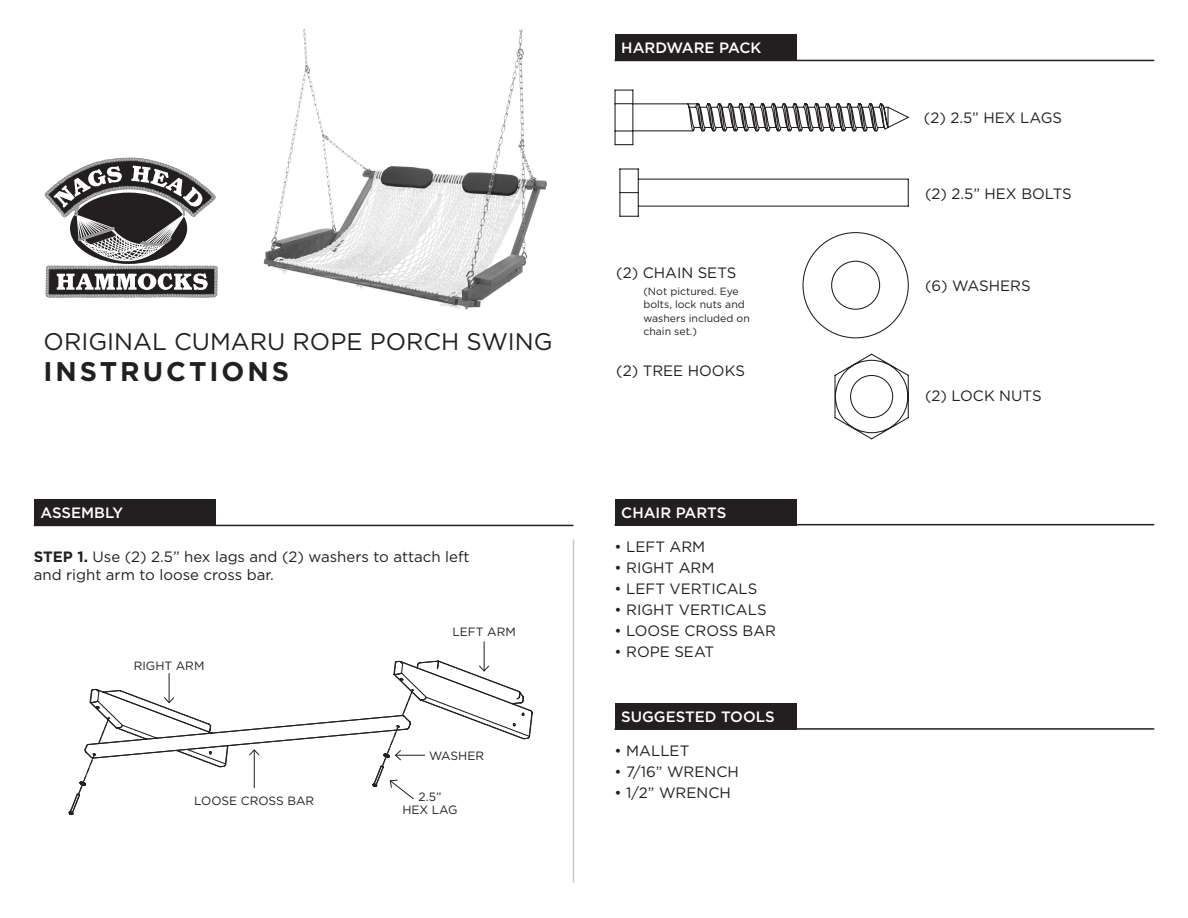
<style>
.page{position:relative;width:1188px;height:918px;background:#fff}
.page>*{position:absolute;margin:0;border:0;box-sizing:border-box;transform-origin:0 0}
.t1{font:700 27px "Gotham";letter-spacing:.11em;color:#231f20}
.t2{font:24px "Gotham";color:#231f20}
.t3{font:15px/18px "Gotham";color:#231f20}
.t4{font:500 15px "Gotham";color:#fff}
.t5{font:12px "Gotham";color:#231f20}
.t6{font:10.5px/13.5px "Gotham";color:#231f20}
.s1{font-weight:700}
</style>
<div class="page">
<div style="left:615px;top:34px;width:181px;height:26px;background:#231f20"></div>
<div style="left:615px;top:499px;width:181px;height:26px;background:#231f20"></div>
<hr style="left:615px;top:60px;width:539px;height:1px;background:#231f20">
<hr style="left:615px;top:524px;width:539px;height:1px;background:#231f20">
<div style="left:34px;top:499px;width:182px;height:26px;background:#231f20"></div>
<hr style="left:34px;top:525px;width:539px;height:1px;background:#231f20">
<hr style="left:573px;top:540px;width:1px;height:343px;background:#c7c8ca">
<img style="left:263px;top:30px;width:284px;height:280px">
<svg style="left:483px;top:641px;width:2px;height:19px"></svg>
<hr style="left:638px;top:206px;width:270px;height:1px;background:#241f21">
<hr style="left:638px;top:179px;width:270px;height:1px;background:#241f21">
<svg style="left:620px;top:192px;width:18px;height:1px"></svg>
<hr style="left:638px;top:169px;width:1px;height:47px;background:#241f21">
<svg style="left:620px;top:216px;width:18px;height:1px"></svg>
<hr style="left:619px;top:169px;width:1px;height:47px;background:#241f21">
<svg style="left:620px;top:168px;width:18px;height:2px"></svg>
<svg style="left:908px;top:179px;width:1px;height:27px"></svg>
<svg style="left:614px;top:89px;width:295px;height:57px"></svg>
<svg style="left:802px;top:232px;width:107px;height:107px"></svg>
<svg style="left:834px;top:353px;width:75px;height:87px"></svg>
<svg style="left:44px;top:157px;width:174px;height:141px"></svg>
<div style="left:615px;top:703px;width:181px;height:27px;background:#231f20"></div>
<hr style="left:615px;top:728px;width:539px;height:2px;background:#231f20">
<svg style="left:68px;top:660px;width:465px;height:156px"></svg>
<svg style="left:77px;top:753px;width:19px;height:42px"></svg>
<svg style="left:98px;top:717px;width:12px;height:28px"></svg>
<svg style="left:381px;top:725px;width:109px;height:43px"></svg>
<svg style="left:401px;top:689px;width:13px;height:27px"></svg>
<svg style="left:186px;top:748px;width:41px;height:17px"></svg>
<p class="t4" style="left:621px;top:38px;width:142px">HARDWARE PACK</p>
<p class="t2" style="left:44px;top:326px;width:511px">ORIGINAL CUMARU ROPE PORCH SWING</p>
<p class="t1" style="left:44px;top:354px;width:247px">INSTRUCTIONS</p>
<p class="t4" style="left:40px;top:503px;width:84px">ASSEMBLY</p>
<p class="t3" style="left:34px;top:547px;width:437px"><span class="s1">STEP 1.</span> Use (2) 2.5” hex lags and (2) washers to attach left and right arm to loose cross bar.</p>
<p class="t5" style="left:134px;top:658px;width:72px">RIGHT ARM</p>
<p class="t5" style="left:452px;top:624px;width:65px">LEFT ARM</p>
<p class="t5" style="left:429px;top:748px;width:57px">WASHER</p>
<p class="t5" style="left:194px;top:793px;width:121px">LOOSE CROSS BAR</p>
<p class="t5" style="left:419px;top:789px;width:24px">2.5”</p>
<p class="t5" style="left:402px;top:802px;width:57px">HEX LAG</p>
<p class="t3" style="left:616px;top:264px;width:122px">(2) CHAIN SETS</p>
<p class="t6" style="left:643px;top:284px;width:108px">(Not pictured. Eye bolts, lock nuts and washers included on chain set.)</p>
<p class="t3" style="left:616px;top:361px;width:130px">(2) TREE HOOKS</p>
<p class="t4" style="left:621px;top:503px;width:107px">CHAIR PARTS</p>
<p class="t3" style="left:615px;top:537px;width:92px">• LEFT ARM</p>
<p class="t3" style="left:615px;top:558px;width:101px">• RIGHT ARM</p>
<p class="t3" style="left:615px;top:579px;width:144px">• LEFT VERTICALS</p>
<p class="t3" style="left:615px;top:600px;width:154px">• RIGHT VERTICALS</p>
<p class="t3" style="left:615px;top:621px;width:163px">• LOOSE CROSS BAR</p>
<p class="t3" style="left:615px;top:642px;width:101px">• ROPE SEAT</p>
<p class="t4" style="left:621px;top:707px;width:155px">SUGGESTED TOOLS</p>
<p class="t3" style="left:615px;top:741px;width:76px">• MALLET</p>
<p class="t3" style="left:615px;top:762px;width:126px">• 7/16” WRENCH</p>
<p class="t3" style="left:615px;top:783px;width:118px">• 1/2” WRENCH</p>
<p class="t3" style="left:924px;top:109px;width:140px">(2) 2.5” HEX LAGS</p>
<p class="t3" style="left:925px;top:184px;width:148px">(2) 2.5” HEX BOLTS</p>
<p class="t3" style="left:925px;top:277px;width:107px">(6) WASHERS</p>
<p class="t3" style="left:925px;top:387px;width:118px">(2) LOCK NUTS</p>
</div>
